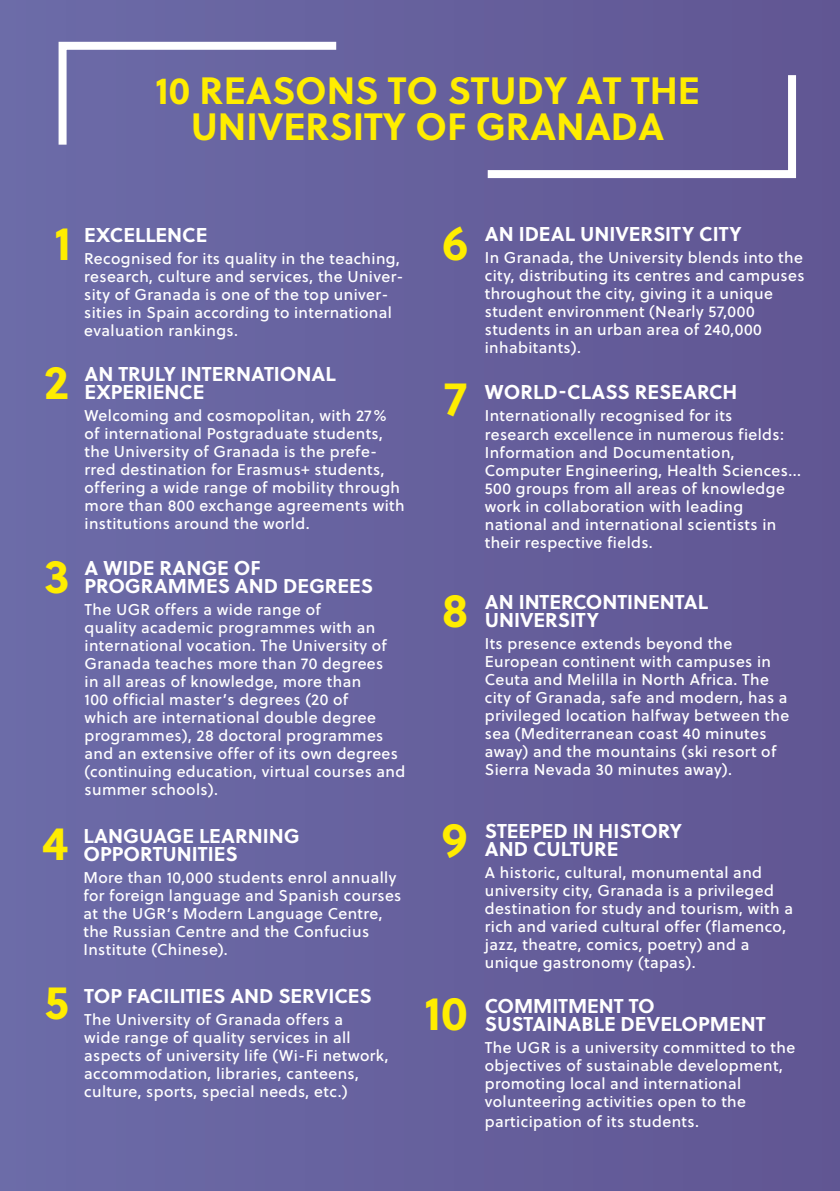
<style>
.page{position:relative;width:840px;height:1191px;background:#fff}
.page>*{position:absolute;margin:0;border:0;box-sizing:border-box;transform-origin:0 0}
.t1{font:700 47.4px "Soleil";color:#ffed00}
.Estilo_de_párrafo_1{font:700 38px "Soleil";color:#ffed00}
.t2{font:700 20px/18px "Soleil";color:#fff}
.t3{font:15.6px/18px "Soleil";letter-spacing:.025em;color:#fff}
</style>
<div class="page">
<div style="left:0;top:0;width:839px;height:1191px;background:#66619d"></div>
<svg style="left:487px;top:75px;width:309px;height:104px"></svg>
<svg style="left:58px;top:41px;width:279px;height:104px"></svg>
<p class="Estilo_de_párrafo_1" style="left:155px;top:61px;width:546px">10 REASONS TO STUDY AT THE</p>
<p class="Estilo_de_párrafo_1" style="left:191px;top:97px;width:475px">UNIVERSITY OF GRANADA</p>
<p class="t1" style="left:54px;top:206px;width:19px">1</p>
<p class="t1" style="left:44px;top:345px;width:26px">2</p>
<p class="t1" style="left:44px;top:540px;width:27px">3</p>
<p class="t1" style="left:42px;top:806px;width:28px">4</p>
<p class="t1" style="left:44px;top:965px;width:26px">5</p>
<p class="t2" style="left:84px;top:225px;width:124px">EXCELLENCE</p>
<p class="t3" style="left:84px;top:249px;width:321px">Recognised for its quality in the teaching, research, culture and services, the Univer&shy;sity of Granada is one of the top univer&shy;sities in Spain according to international evaluation rankings.</p>
<p class="t2" style="left:84px;top:364px;width:252px">AN TRULY INTERNATIONAL<br>EXPERIENCE</p>
<p class="t3" style="left:84px;top:406px;width:321px">Welcoming and cosmopolitan, with 27% of international Postgraduate students, the University of Granada is the prefe&shy;rred destination for Erasmus+ students, offering a wide range of mobility through more than 800 exchange agreements with institutions around the world.</p>
<p class="t2" style="left:84px;top:558px;width:177px">A WIDE RANGE OF</p>
<p class="t2" style="left:84px;top:576px;width:290px">PROGRAMMES AND DEGREES</p>
<p class="t3" style="left:84px;top:600px;width:322px">The UGR offers a wide range of<br>quality academic programmes with an international vocation. The University of Granada teaches more than 70 degrees<br>in all areas of knowledge, more than<br>100 official master’s degrees (20 of<br>which are international double degree programmes), 28 doctoral programmes and an extensive offer of its own degrees (continuing education, virtual courses and summer schools).</p>
<p class="t2" style="left:83px;top:825px;width:217px">LANGUAGE LEARNING<br>OPPORTUNITIES</p>
<p class="t3" style="left:83px;top:867px;width:319px">More than 10,000 students enrol annually for foreign language and Spanish courses at the UGR’s Modern Language Centre, the Russian Centre and the Confucius Institute (Chinese).</p>
<p class="t2" style="left:84px;top:986px;width:289px">TOP FACILITIES AND SERVICES</p>
<p class="t3" style="left:84px;top:1010px;width:306px">The University of Granada offers a<br>wide range of quality services in all aspects of university life (Wi-Fi network, accommodation, libraries, canteens, culture, sports, special needs, etc.)</p>
<p class="t1" style="left:442px;top:207px;width:28px">6</p>
<p class="t1" style="left:444px;top:362px;width:24px">7</p>
<p class="t1" style="left:441px;top:573px;width:28px">8</p>
<p class="t2" style="left:484px;top:224px;width:258px">AN IDEAL UNIVERSITY CITY</p>
<p class="t3" style="left:484px;top:248px;width:321px">In Granada, the University blends into the city, distributing its centres and campuses throughout the city, giving it a unique student environment (Nearly 57,000 students in an urban area of 240,000 inhabitants).</p>
<p class="t2" style="left:484px;top:382px;width:254px">WORLD-CLASS RESEARCH</p>
<p class="t3" style="left:484px;top:406px;width:317px">Internationally recognised for its<br>research excellence in numerous fields:<br>Information and Documentation, Computer Engineering, Health Sciences...<br>500 groups from all areas of knowledge work in collaboration with leading national and international scientists in their respective fields.</p>
<p class="t2" style="left:484px;top:591px;width:224px">AN INTERCONTINENTAL</p>
<p class="t2" style="left:484px;top:609px;width:116px">UNIVERSITY</p>
<p class="t3" style="left:484px;top:633px;width:306px">Its presence extends beyond the European continent with campuses in Ceuta and Melilla in North Africa. The city of Granada, safe and modern, has a privileged location halfway between the sea (Mediterranean coast 40 minutes away) and the mountains (ski resort of Sierra Nevada 30 minutes away).</p>
<p class="t1" style="left:441px;top:802px;width:28px">9</p>
<p class="t1" style="left:424px;top:976px;width:45px">10</p>
<p class="t2" style="left:484px;top:820px;width:198px">STEEPED IN HISTORY<br>AND CULTURE</p>
<p class="t3" style="left:484px;top:862px;width:309px">A historic, cultural, monumental and university city, Granada is a privileged destination for study and tourism, with a rich and varied cultural offer (flamenco, jazz, theatre, comics, poetry) and a unique gastronomy (tapas).</p>
<p class="t2" style="left:484px;top:995px;width:171px">COMMITMENT TO</p>
<p class="t2" style="left:484px;top:1013px;width:282px">SUSTAINABLE DEVELOPMENT</p>
<p class="t3" style="left:484px;top:1037px;width:312px">The UGR is a university committed to the objectives of sustainable development, promoting local and international volunteering activities open to the</p>
<p class="t3" style="left:484px;top:1111px;width:215px">participation of its students.</p>
</div>
